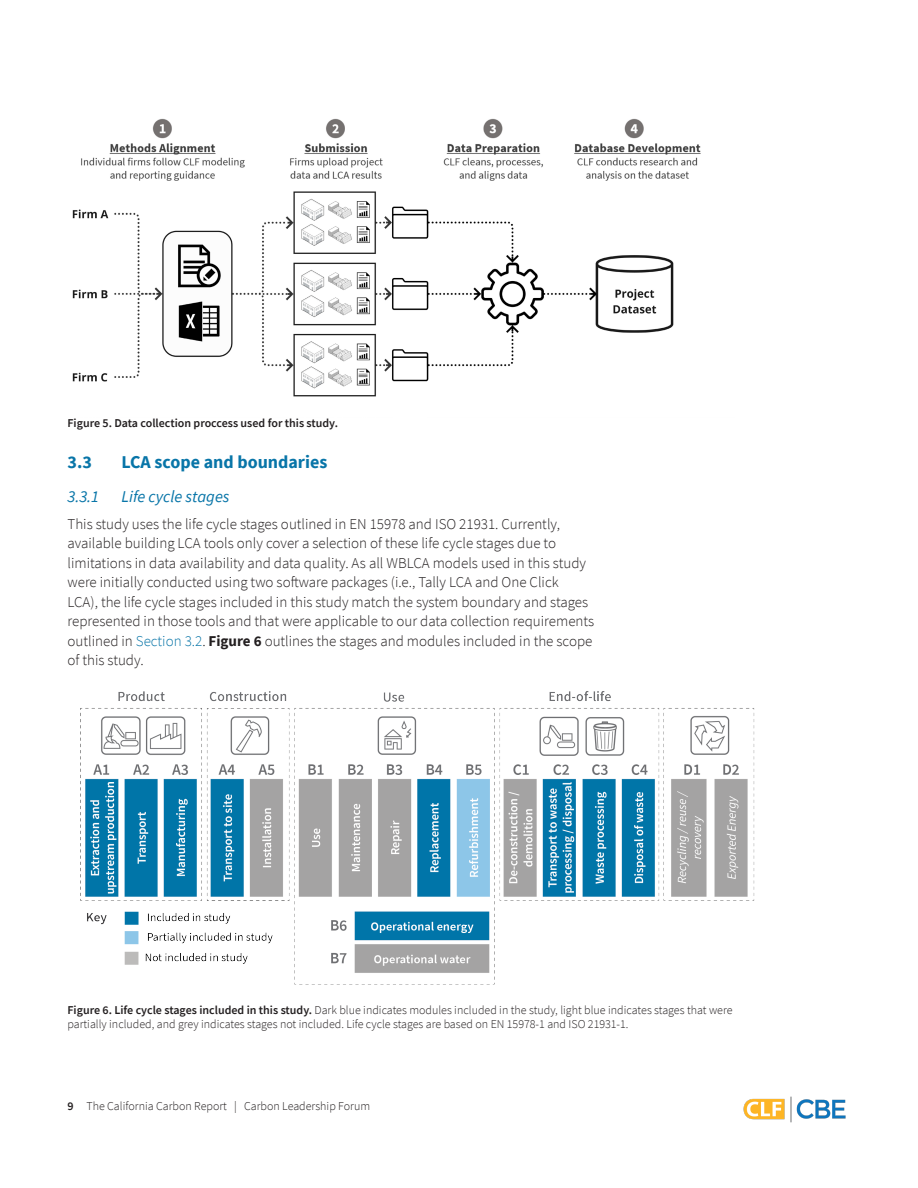
<style>
.page{position:relative;width:918px;height:1188px;background:#fff}
.page>*{position:absolute;margin:0;border:0;box-sizing:border-box;transform-origin:0 0}
.t1{font:700 18px "Source Sans Pro";color:#0875a8}
.t2{font:italic 16.5px "Source Sans Pro";color:#0875a8}
.t3{font:300 15px/19.5px "Source Sans Pro";color:#231f20}
.t4{font:300 12px/14.4px "Source Sans Pro";color:#231f20}
.t5{font:600 12px "Source Sans Pro";color:#231f20}
.s1{color:#0875a8}
.s2{font-weight:700}
.s3{font-weight:600}
</style>
<div class="page">
<img style="left:743px;top:1098px;width:42px;height:22px">
<img style="left:796px;top:1099px;width:50px;height:20px">
<svg style="left:791px;top:1097px;width:1px;height:25px"></svg>
<img style="left:72px;top:118px;width:629px;height:279px">
<img style="left:80px;top:691px;width:675px;height:294px">
<p class="t5" style="left:68px;top:415px;width:272px">Figure 5. Data collection proccess used for this study.</p>
<p class="t1" style="left:68px;top:450px;width:26px">3.3</p>
<p class="t1" style="left:122px;top:450px;width:207px">LCA scope and boundaries</p>
<p class="t2" style="left:68px;top:486px;width:33px">3.3.1</p>
<p class="t2" style="left:122px;top:486px;width:110px">Life cycle stages</p>
<p class="t3" style="left:68px;top:514px;width:528px">This study uses the life cycle stages outlined in EN 15978 and ISO 21931. Currently, available building LCA tools only cover a selection of these life cycle stages due to limitations in data availability and data quality. As all WBLCA models used in this study were initially conducted using two software packages (i.e., Tally LCA and One Click<br>LCA), the life cycle stages included in this study match the system boundary and stages represented in those tools and that were applicable to our data collection requirements outlined in <span class="s1">Section 3.2</span>. <span class="s2">Figure 6</span> outlines the stages and modules included in the scope of this study.</p>
<p class="t4" style="left:68px;top:1003px;width:667px"><span class="s3">Figure 6. Life cycle stages included in this study.</span> Dark blue indicates modules included in the study, light blue indicates stages that were partially included, and grey indicates stages not included. Life cycle stages are based on EN 15978-1 and ISO 21931-1.</p>
<p class="t4" style="left:68px;top:1099px;width:304px"><span class="s3">9</span> The California Carbon Report | Carbon Leadership Forum</p>
</div>
